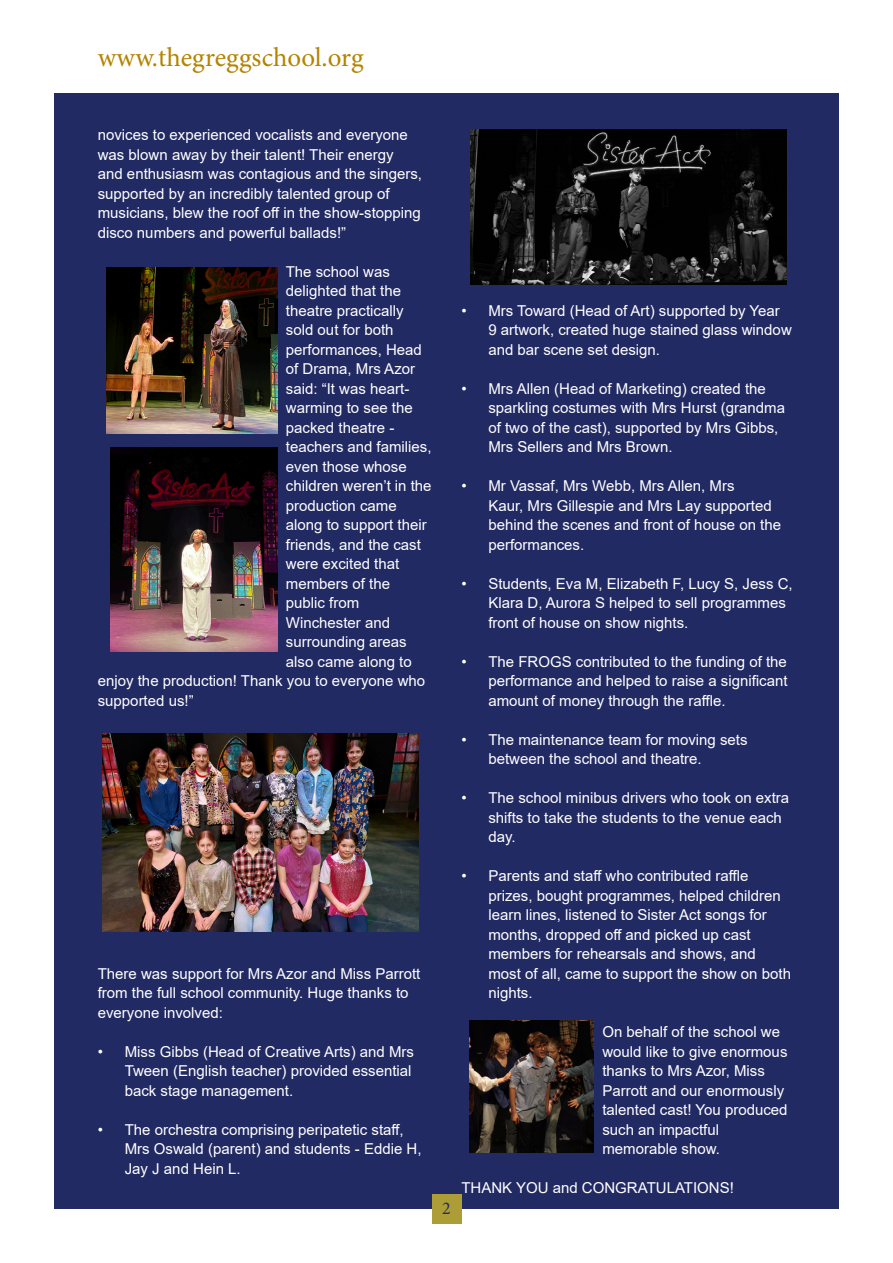
<style>
.page{position:relative;width:893px;height:1263px;background:#fff}
.page>*{position:absolute;margin:0;border:0;box-sizing:border-box;transform-origin:0 0}
.t1{font:27px "Minion Pro";color:#b48300}
.t2{font:18px "Minion Pro";color:#222a64}
.Paragraph_Style_1{font:15px/19.5px "Arial";color:#fff}
</style>
<div class="page">
<div style="left:54px;top:94px;width:785px;height:1115px;background:#222a64"></div>
<div style="left:432px;top:1194px;width:29px;height:30px;background:#ad9d36"></div>
<img style="left:106px;top:267px;width:171px;height:167px">
<img style="left:470px;top:1020px;width:124px;height:132px">
<img style="left:110px;top:447px;width:167px;height:204px">
<img style="left:102px;top:733px;width:316px;height:198px">
<img style="left:471px;top:129px;width:316px;height:156px">
<p class="t1" style="left:98px;top:40px;width:267px">www.thegreggschool.org</p>
<p class="Paragraph_Style_1" style="left:98px;top:125px;width:326px">novices to experienced vocalists and everyone was blown away by their talent! Their energy and enthusiasm was contagious and the singers, supported by an incredibly talented group of musicians, blew the roof off in the show-stopping disco numbers and powerful ballads!”</p>
<p class="Paragraph_Style_1" style="left:286px;top:261px;width:106px">The school was</p>
<p class="Paragraph_Style_1" style="left:286px;top:281px;width:117px">delighted that the</p>
<p class="Paragraph_Style_1" style="left:286px;top:300px;width:119px">theatre practically</p>
<p class="Paragraph_Style_1" style="left:286px;top:320px;width:109px">sold out for both</p>
<p class="Paragraph_Style_1" style="left:286px;top:339px;width:137px">performances, Head</p>
<p class="Paragraph_Style_1" style="left:286px;top:359px;width:131px">of Drama, Mrs Azor</p>
<p class="Paragraph_Style_1" style="left:286px;top:378px;width:125px">said: “It was heart-</p>
<p class="Paragraph_Style_1" style="left:286px;top:398px;width:128px">warming to see the</p>
<p class="Paragraph_Style_1" style="left:286px;top:417px;width:110px">packed theatre -</p>
<p class="Paragraph_Style_1" style="left:286px;top:437px;width:147px">teachers and families,</p>
<p class="Paragraph_Style_1" style="left:286px;top:456px;width:122px">even those whose</p>
<p class="Paragraph_Style_1" style="left:286px;top:476px;width:147px">children weren’t in the</p>
<p class="Paragraph_Style_1" style="left:286px;top:495px;width:112px">production came</p>
<p class="Paragraph_Style_1" style="left:286px;top:515px;width:142px">along to support their</p>
<p class="Paragraph_Style_1" style="left:286px;top:534px;width:137px">friends, and the cast</p>
<p class="Paragraph_Style_1" style="left:286px;top:554px;width:115px">were excited that</p>
<p class="Paragraph_Style_1" style="left:286px;top:573px;width:106px">members of the</p>
<p class="Paragraph_Style_1" style="left:286px;top:593px;width:75px">public from</p>
<p class="Paragraph_Style_1" style="left:286px;top:612px;width:106px">Winchester and</p>
<p class="Paragraph_Style_1" style="left:286px;top:632px;width:122px">surrounding areas</p>
<p class="Paragraph_Style_1" style="left:286px;top:651px;width:127px">also came along to</p>
<p class="Paragraph_Style_1" style="left:98px;top:671px;width:329px">enjoy the production! Thank you to everyone who</p>
<p class="Paragraph_Style_1" style="left:98px;top:690px;width:97px">supported us!”</p>
<p class="Paragraph_Style_1" style="left:98px;top:963px;width:324px">There was support for Mrs Azor and Miss Parrott from the full school community. Huge thanks to everyone involved:</p>
<p class="Paragraph_Style_1" style="left:125px;top:1041px;width:291px;text-indent:-27px">• Miss Gibbs (Head of Creative Arts) and Mrs<br>Tween (English teacher) provided essential back stage management.</p>
<p class="Paragraph_Style_1" style="left:125px;top:1119px;width:298px;text-indent:-27px">• The orchestra comprising peripatetic staff,<br>Mrs Oswald (parent) and students - Eddie H,<br>Jay J and Hein L.</p>
<p class="t2" style="left:442px;top:1196px;width:10px">2</p>
<p class="Paragraph_Style_1" style="left:488px;top:300px;width:305px;text-indent:-27px">• Mrs Toward (Head of Art) supported by Year<br>9 artwork, created huge stained glass window and bar scene set design.</p>
<p class="Paragraph_Style_1" style="left:488px;top:378px;width:298px;text-indent:-27px">• Mrs Allen (Head of Marketing) created the sparkling costumes with Mrs Hurst (grandma of two of the cast), supported by Mrs Gibbs, Mrs Sellers and Mrs Brown.</p>
<p class="Paragraph_Style_1" style="left:488px;top:476px;width:294px;text-indent:-27px">• Mr Vassaf, Mrs Webb, Mrs Allen, Mrs<br>Kaur, Mrs Gillespie and Mrs Lay supported behind the scenes and front of house on the performances.</p>
<p class="Paragraph_Style_1" style="left:488px;top:573px;width:306px;text-indent:-27px">• Students, Eva M, Elizabeth F, Lucy S, Jess C,<br>Klara D, Aurora S helped to sell programmes front of house on show nights.</p>
<p class="Paragraph_Style_1" style="left:488px;top:651px;width:301px;text-align:justify;text-indent:-27px">• The FROGS contributed to the funding of the performance and helped to raise a significant amount of money through the raffle.</p>
<p class="Paragraph_Style_1" style="left:488px;top:729px;width:261px;text-indent:-27px">• The maintenance team for moving sets between the school and theatre.</p>
<p class="Paragraph_Style_1" style="left:488px;top:788px;width:302px;text-indent:-27px">• The school minibus drivers who took on extra shifts to take the students to the venue each day.</p>
<p class="Paragraph_Style_1" style="left:488px;top:866px;width:304px;text-indent:-27px">• Parents and staff who contributed raffle prizes, bought programmes, helped children learn lines, listened to Sister Act songs for months, dropped off and picked up cast members for rehearsals and shows, and most of all, came to support the show on both nights.</p>
<p class="Paragraph_Style_1" style="left:602px;top:1022px;width:187px">On behalf of the school we would like to give enormous thanks to Mrs Azor, Miss<br>Parrott and our enormously talented cast! You produced such an impactful memorable show.</p>
<p class="Paragraph_Style_1" style="left:461px;top:1178px;width:274px">THANK YOU and CONGRATULATIONS!</p>
</div>
